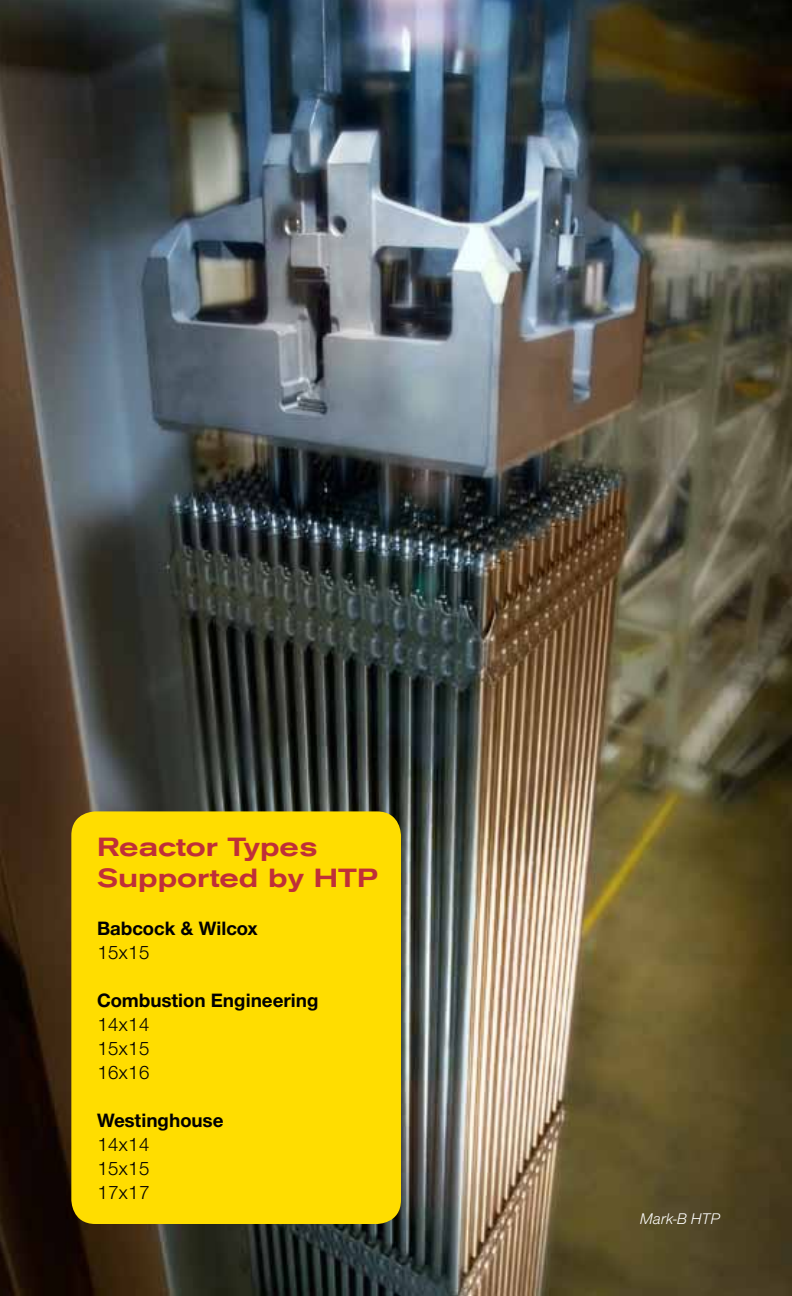
<style>
.page{position:relative;width:792px;height:1296px;background:#fff}
.page>*{position:absolute;margin:0;border:0;box-sizing:border-box;transform-origin:0 0}
.t1{font:500 expanded 26px/31.2px "Akzidenz Grotesk BE";color:#bf2f38}
.t2{font:700 20px "Nimbus AREVA";color:#000}
.t3{font:20px/24px "Nimbus AREVA";color:#000;text-align:justify}
.t4{font:italic 16px "Nimbus AREVA";color:#fff}
</style>
<div class="page">
<img style="left:0;top:0;width:792px;height:1296px">
<div style="left:71px;top:811px;width:330px;height:413px;background:#fd0;border-radius:24px"></div>
<h1 class="t1" style="left:97px;top:832px;width:282px">Reactor Types<br>Supported by HTP</h1>
<p class="t2" style="left:97px;top:917px;width:162px">Babcock &amp; Wilcox</p>
<p class="t3" style="left:97px;top:941px;width:54px">15x15</p>
<p class="t2" style="left:97px;top:989px;width:223px">Combustion Engineering</p>
<p class="t3" style="left:97px;top:1013px;width:54px">14x14<br>15x15<br>16x16</p>
<p class="t2" style="left:97px;top:1109px;width:128px">Westinghouse</p>
<p class="t3" style="left:97px;top:1133px;width:54px">14x14<br>15x15<br>17x17</p>
<p class="t4" style="left:640px;top:1210px;width:82px">Mark-B HTP</p>
</div>
